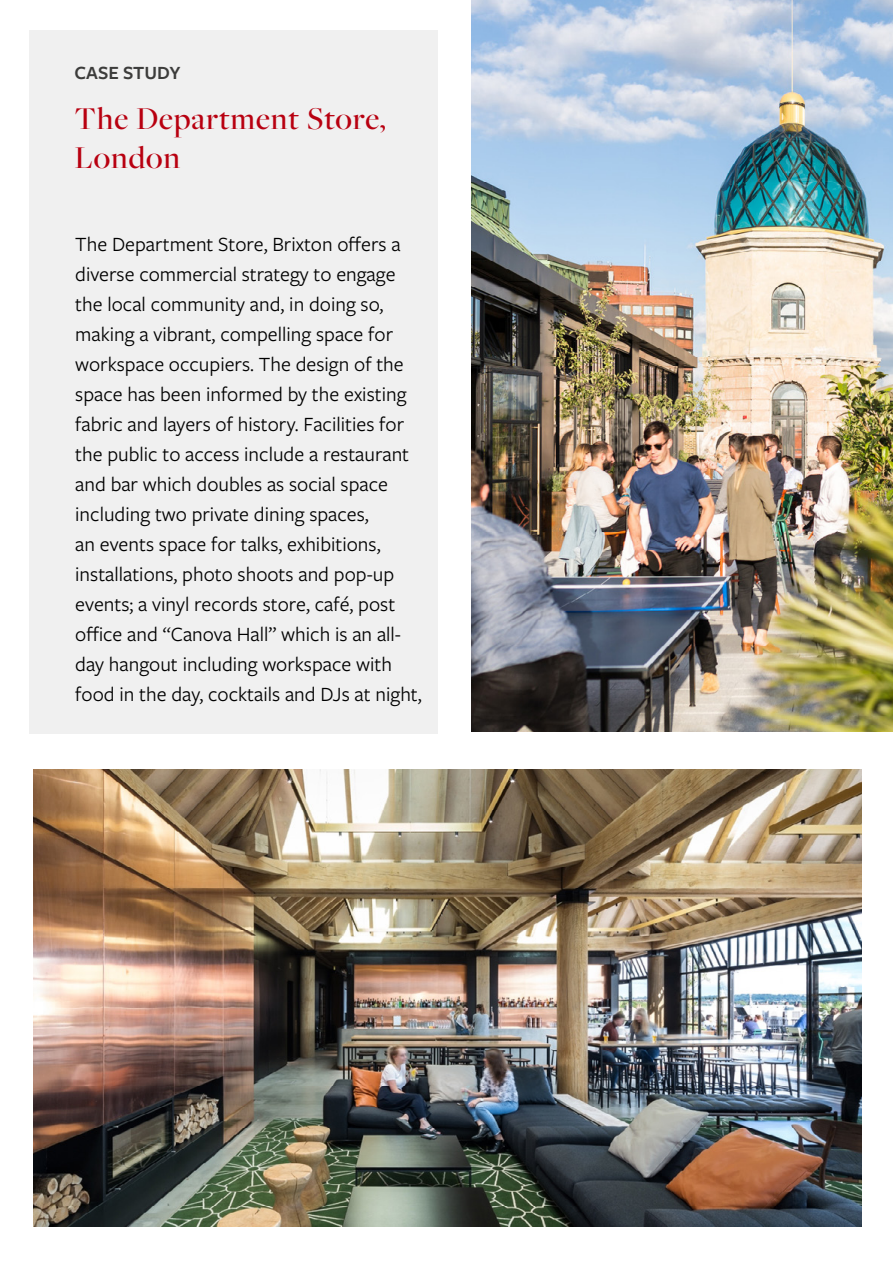
<style>
.page{position:relative;width:893px;height:1263px;background:#fff}
.page>*{position:absolute;margin:0;border:0;box-sizing:border-box;transform-origin:0 0}
.t1{font:500 33px/39px "Freight Big Pro";letter-spacing:.03em;color:#b80010}
.t2{font:21px/30px "Freight Sans Pro";color:#000}
.t3{font:600 19.35px "Freight Sans Pro";color:#3c3c3b}
</style>
<div class="page">
<div style="left:30px;top:30px;width:408px;height:703px;background:#f0f0f0"></div>
<img style="left:33px;top:770px;width:828px;height:457px">
<img style="left:471px;top:0;width:422px;height:731px">
<p class="t3" style="left:74px;top:59px;width:108px">CASE STUDY</p>
<h1 class="t1" style="left:74px;top:98px;width:313px">The Department Store,<br>London</h1>
<p class="t2" style="left:75px;top:228px;width:348px">The Department Store, Brixton offers a diverse commercial strategy to engage the local community and, in doing so, making a vibrant, compelling space for workspace occupiers. The design of the space has been informed by the existing fabric and layers of history. Facilities for the public to access include a restaurant and bar which doubles as social space including two private dining spaces,<br>an events space for talks, exhibitions, installations, photo shoots and pop-up events; a vinyl records store, café, post office and “Canova Hall” which is an all&shy;day hangout including workspace with food in the day, cocktails and DJs at night,</p>
</div>
